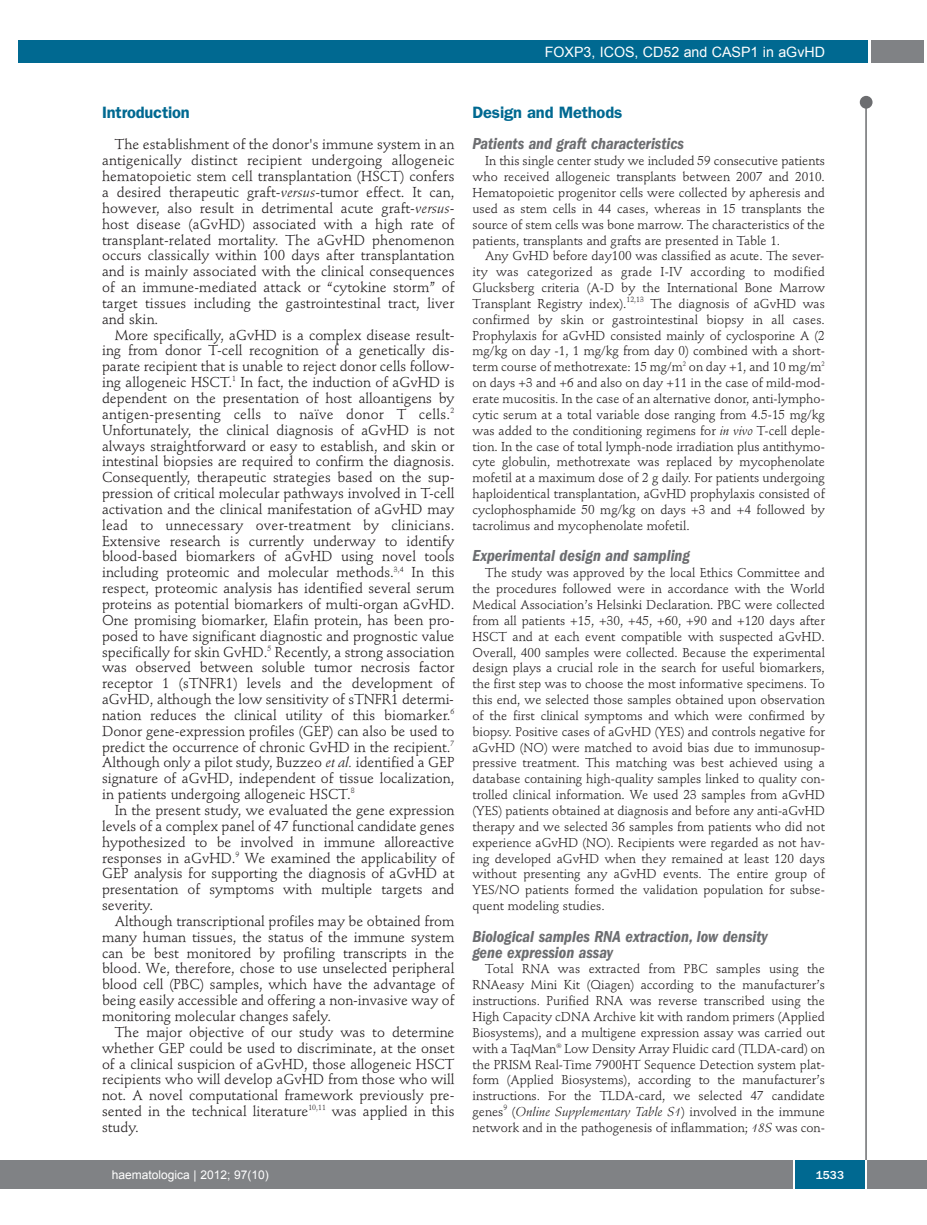
<style>
.page{position:relative;width:927px;height:1225px;background:#fff}
.page>*{position:absolute;margin:0;border:0;box-sizing:border-box;transform-origin:0 0}
.t1{font:italic 600 condensed 16.5px/15.9px "Franklin Gothic";color:#6c6d70}
.t2{font:600 16.5px "Franklin Gothic";letter-spacing:-.01em;color:#006991}
.t3{font:14.25px/15.9px "Stempel Schneidler";color:#231f20;text-align:justify}
.t4{font:14.25px "Arial";color:#fff}
.t5{font:12.75px/15.9px "Stempel Schneidler";color:#231f20;text-align:justify}
.t6{font:12px "Arial";color:#fff}
.t7{font:500 12px "Franklin Gothic";color:#fff}
.s1{font-style:italic}
</style>
<div class="page">
<div style="left:860px;top:96px;width:12px;height:13px;background:#6c6d70;border-radius:50%"></div>
<hr style="left:865px;top:98px;width:2px;height:1062px;background:#6c6d70">
<div style="left:871px;top:40px;width:52px;height:22px;background:#808285"></div>
<div style="left:18px;top:40px;width:849px;height:22px;background:#006991"></div>
<div style="left:17px;top:1160px;width:910px;height:28px;background:#808285"></div>
<div style="left:795px;top:1160px;width:70px;height:28px;background:#006991"></div>
<hr style="left:793px;top:1160px;width:2px;height:28px;background:#fff">
<hr style="left:865px;top:1160px;width:2px;height:28px;background:#fff">
<div style="left:0;top:1160px;width:18px;height:28px;background:#808285"></div>
<p class="t4" style="left:545px;top:44px;width:282px">FOXP3, ICOS, CD52 and CASP1 in aGvHD</p>
<p class="t2" style="left:102px;top:106px;width:89px">Introduction</p>
<p class="t3" style="left:102px;top:138px;width:354px;text-indent:13px">The establishment of the donor's immune system in an antigenically distinct recipient undergoing allogeneic hematopoietic stem cell transplantation (HSCT) confers a desired therapeutic graft-<span class="s1">versus</span>-tumor effect. It can, however, also result in detrimental acute graft-<span class="s1">versus&shy;</span>host disease (aGvHD) associated with a high rate of transplant-related mortality. The aGvHD phenomenon occurs classically within 100 days after transplantation and is mainly associated with the clinical consequences of an immune-mediated attack or “cytokine storm” of target tissues including the gastrointestinal tract, liver and skin.</p>
<p class="t3" style="left:102px;top:328px;width:354px;text-indent:13px">More specifically, aGvHD is a complex disease result&shy;ing from donor T-cell recognition of a genetically dis&shy;parate recipient that is unable to reject donor cells follow&shy;ing allogeneic HSCT.<sup>1</sup> In fact, the induction of aGvHD is dependent on the presentation of host alloantigens by antigen-presenting cells to naïve donor T cells.<sup>2<br></sup>Unfortunately, the clinical diagnosis of aGvHD is not always straightforward or easy to establish, and skin or intestinal biopsies are required to confirm the diagnosis.<br>Consequently, therapeutic strategies based on the sup&shy;pression of critical molecular pathways involved in T-cell activation and the clinical manifestation of aGvHD may lead to unnecessary over-treatment by clinicians.<br>Extensive research is currently underway to identify blood-based biomarkers of aGvHD using novel tools including proteomic and molecular methods.<sup>3,4</sup> In this respect, proteomic analysis has identified several serum proteins as potential biomarkers of multi-organ aGvHD.<br>One promising biomarker, Elafin protein, has been pro&shy;posed to have significant diagnostic and prognostic value specifically for skin GvHD.<sup>5</sup> Recently, a strong association was observed between soluble tumor necrosis factor receptor 1 (sTNFR1) levels and the development of aGvHD, although the low sensitivity of sTNFR1 determi&shy;nation reduces the clinical utility of this biomarker.<sup>6<br></sup>Donor gene-expression profiles (GEP) can also be used to predict the occurrence of chronic GvHD in the recipient.<sup>7<br></sup>Although only a pilot study, Buzzeo <span class="s1">et al.</span> identified a GEP signature of aGvHD, independent of tissue localization, in patients undergoing allogeneic HSCT.<sup>8</sup></p>
<p class="t3" style="left:102px;top:803px;width:354px;text-indent:13px">In the present study, we evaluated the gene expression levels of a complex panel of 47 functional candidate genes hypothesized to be involved in immune alloreactive responses in aGvHD.<sup>9</sup> We examined the applicability of GEP analysis for supporting the diagnosis of aGvHD at presentation of symptoms with multiple targets and severity.</p>
<p class="t3" style="left:102px;top:914px;width:354px;text-indent:13px">Although transcriptional profiles may be obtained from many human tissues, the status of the immune system can be best monitored by profiling transcripts in the blood. We, therefore, chose to use unselected peripheral blood cell (PBC) samples, which have the advantage of being easily accessible and offering a non-invasive way of monitoring molecular changes safely.</p>
<p class="t3" style="left:102px;top:1025px;width:354px;text-indent:13px">The major objective of our study was to determine whether GEP could be used to discriminate, at the onset of a clinical suspicion of aGvHD, those allogeneic HSCT recipients who will develop aGvHD from those who will not. A novel computational framework previously pre&shy;sented in the technical literature<sup>10,11</sup> was applied in this study.</p>
<p class="t2" style="left:472px;top:106px;width:151px">Design and Methods</p>
<p class="t1" style="left:472px;top:137px;width:213px">Patients and graft characteristics</p>
<p class="t5" style="left:472px;top:154px;width:354px;text-indent:13px">In this single center study we included 59 consecutive patients who received allogeneic transplants between 2007 and 2010.<br>Hematopoietic progenitor cells were collected by apheresis and used as stem cells in 44 cases, whereas in 15 transplants the source of stem cells was bone marrow. The characteristics of the patients, transplants and grafts are presented in Table 1.</p>
<p class="t5" style="left:472px;top:249px;width:354px;text-indent:13px">Any GvHD before day100 was classified as acute. The sever&shy;ity was categorized as grade I-IV according to modified Glucksberg criteria (A-D by the International Bone Marrow Transplant Registry index).<sup>12,13</sup> The diagnosis of aGvHD was confirmed by skin or gastrointestinal biopsy in all cases.<br>Prophylaxis for aGvHD consisted mainly of cyclosporine A (2 mg/kg on day -1, 1 mg/kg from day 0) combined with a short&shy;term course of methotrexate: 15 mg/m<sup>2</sup> on day +1, and 10 mg/m<sup>2 </sup>on days +3 and +6 and also on day +11 in the case of mild-mod&shy;erate mucositis. In the case of an alternative donor, anti-lympho&shy;cytic serum at a total variable dose ranging from 4.5-15 mg/kg was added to the conditioning regimens for <span class="s1">in vivo</span> T-cell deple&shy;tion. In the case of total lymph-node irradiation plus antithymo&shy;cyte globulin, methotrexate was replaced by mycophenolate mofetil at a maximum dose of 2 g daily. For patients undergoing haploidentical transplantation, aGvHD prophylaxis consisted of cyclophosphamide 50 mg/kg on days +3 and +4 followed by tacrolimus and mycophenolate mofetil.</p>
<p class="t1" style="left:472px;top:549px;width:219px">Experimental design and sampling</p>
<p class="t5" style="left:472px;top:566px;width:354px;text-indent:13px">The study was approved by the local Ethics Committee and the procedures followed were in accordance with the World Medical Association’s Helsinki Declaration. PBC were collected from all patients +15, +30, +45, +60, +90 and +120 days after HSCT and at each event compatible with suspected aGvHD.<br>Overall, 400 samples were collected. Because the experimental design plays a crucial role in the search for useful biomarkers, the first step was to choose the most informative specimens. To this end, we selected those samples obtained upon observation of the first clinical symptoms and which were confirmed by biopsy. Positive cases of aGvHD (YES) and controls negative for aGvHD (NO) were matched to avoid bias due to immunosup&shy;pressive treatment. This matching was best achieved using a database containing high-quality samples linked to quality con&shy;trolled clinical information. We used 23 samples from aGvHD (YES) patients obtained at diagnosis and before any anti-aGvHD therapy and we selected 36 samples from patients who did not experience aGvHD (NO). Recipients were regarded as not hav&shy;ing developed aGvHD when they remained at least 120 days without presenting any aGvHD events. The entire group of YES/NO patients formed the validation population for subse&shy;quent modeling studies.</p>
<p class="t1" style="left:472px;top:929px;width:297px">Biological samples RNA extraction, low density gene expression assay</p>
<p class="t5" style="left:472px;top:962px;width:354px;text-indent:13px">Total RNA was extracted from PBC samples using the RNAeasy Mini Kit (Qiagen) according to the manufacturer’s instructions. Purified RNA was reverse transcribed using the High Capacity cDNA Archive kit with random primers (Applied Biosystems), and a multigene expression assay was carried out with a TaqMan<sup>®</sup> Low Density Array Fluidic card (TLDA-card) on the PRISM Real-Time 7900HT Sequence Detection system plat&shy;form (Applied Biosystems), according to the manufacturer’s instructions. For the TLDA-card, we selected 47 candidate genes<sup>9</sup> (<span class="s1">Online Supplementary Table S1</span>) involved in the immune network and in the pathogenesis of inflammation; <span class="s1">18S</span> was con-</p>
<p class="t6" style="left:112px;top:1168px;width:158px">haematologica | 2012; 97(10)</p>
<p class="t7" style="left:816px;top:1171px;width:30px">1533</p>
</div>
